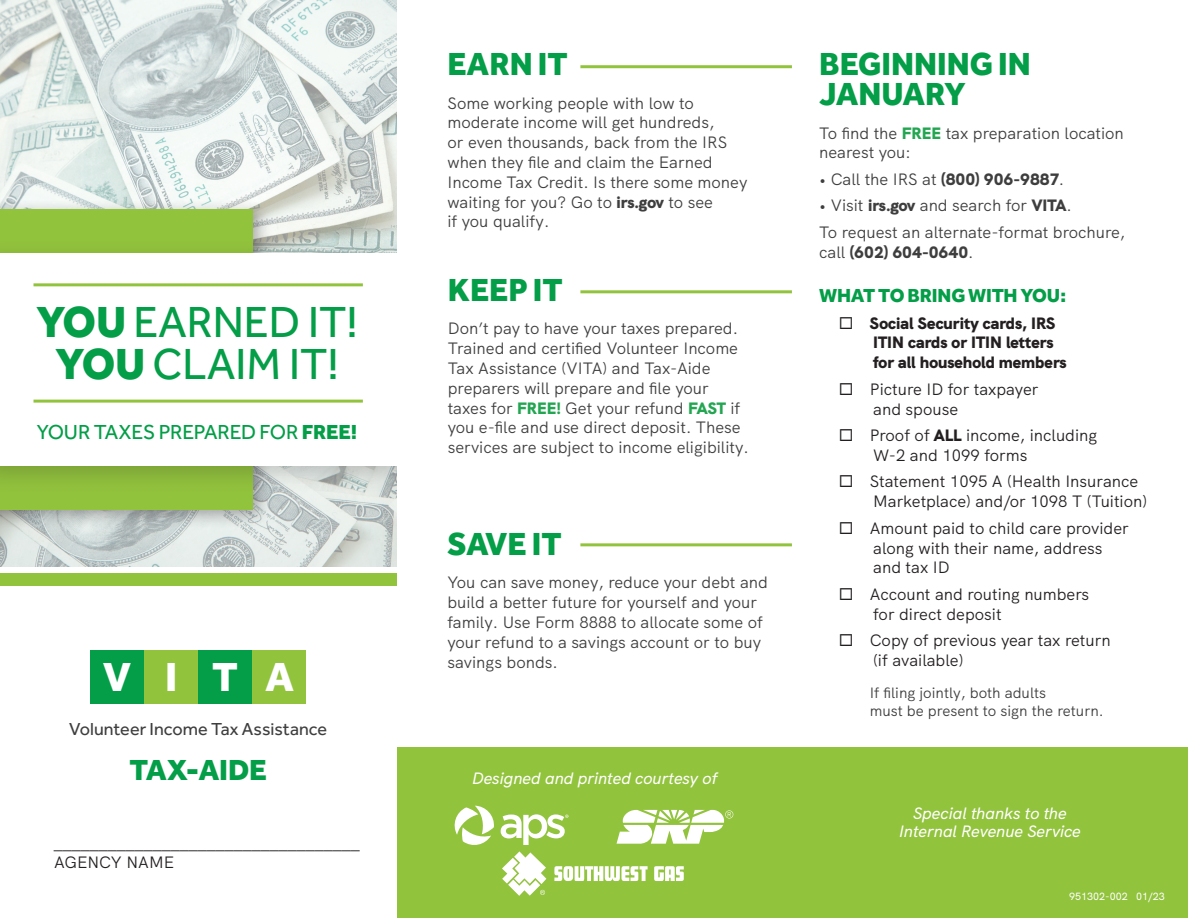
<style>
.page{position:relative;width:1188px;height:918px;background:#fff}
.page>*{position:absolute;margin:0;border:0;box-sizing:border-box;transform-origin:0 0}
.t1{font:45px/42px "Effra";color:#039e47;text-align:center}
.t2{font:800 42px "Effra";color:#fff}
.t3{font:800 33px/30px "Effra";color:#039e47}
.t4{font:800 30px "Effra";letter-spacing:-.01em;color:#039e47}
.t5{font:21px "Effra";letter-spacing:-.01em;color:#039e47}
.t6{font:800 19.5px "Effra";letter-spacing:-.01em;color:#039e47}
.t7{font:18px "Minion Pro";color:#231f20}
.t8{font:18px "Effra";color:#3e3e3f}
.t9{font:16.5px/19.8px "SRP Sans";color:#3e3e3f}
.t10{font:16.5px/19.8px "SRP Sans";color:#231f20}
.t11{font:italic 500 16.5px/18px "SRP Sans";color:#fff;text-align:center}
.t12{font:900 16.5px/19.8px "SRP Sans";color:#231f20}
.t13{font:900 16.5px "SRP Sans";color:#3e3e3f}
.t14{font:15px/18.8px "SRP Sans";color:#3e3e3f}
.t15{font:500 10.5px "SRP Sans";color:#fff}
.s1{font-weight:800}
.s2{font-weight:900}
.s3{font-weight:900;color:#23a552}
.s4{font-weight:400}
</style>
<div class="page">
<img style="left:0;top:0;width:397px;height:567px">
<div style="left:0;top:199px;width:273px;height:331px;background:#231f20;opacity:.38"></div>
<div style="left:0;top:209px;width:253px;height:301px;background:#92c33d"></div>
<div style="left:0;top:574px;width:398px;height:12px;background:#92c33d"></div>
<div style="left:0;top:237px;width:421px;height:258px;background:#231f20;opacity:.23"></div>
<div style="left:0;top:253px;width:399px;height:213px;background:#fff"></div>
<hr style="left:33px;top:400px;width:330px;height:3px;background:#92c33d">
<hr style="left:33px;top:283px;width:330px;height:3px;background:#92c33d">
<div style="left:90px;top:650px;width:54px;height:54px;background:#039e47"></div>
<div style="left:198px;top:650px;width:54px;height:54px;background:#039e47"></div>
<div style="left:144px;top:650px;width:54px;height:54px;background:#92c33d"></div>
<div style="left:252px;top:650px;width:54px;height:54px;background:#92c33d"></div>
<div style="left:398px;top:0;width:790px;height:918px;background:#fff"></div>
<div style="left:398px;top:747px;width:790px;height:171px;background:#92c33d"></div>
<hr style="left:580px;top:543px;width:212px;height:3px;background:#92c33d">
<hr style="left:580px;top:65px;width:212px;height:3px;background:#92c33d">
<hr style="left:580px;top:290px;width:212px;height:3px;background:#92c33d">
<svg style="left:454px;top:806px;width:40px;height:39px"></svg>
<svg style="left:501px;top:814px;width:67px;height:31px"></svg>
<svg style="left:554px;top:866px;width:130px;height:15px"></svg>
<svg style="left:502px;top:851px;width:44px;height:45px"></svg>
<svg style="left:617px;top:810px;width:116px;height:34px"></svg>
<h1 class="t1" style="left:36px;top:301px;width:323px"><span class="s1">YOU</span> EARNED IT!<br><span class="s1">YOU</span> CLAIM IT!</h1>
<p class="t5" style="left:37px;top:419px;width:322px">YOUR TAXES PREPARED FOR <span class="s1">FREE!</span></p>
<h2 class="t2" style="left:103px;top:650px;width:193px">VITA</h2>
<p class="t8" style="left:69px;top:719px;width:260px">Volunteer Income Tax Assistance</p>
<h3 class="t4" style="left:130px;top:751px;width:139px">TAX-AIDE</h3>
<p class="t7" style="left:54px;top:831px;width:307px">__________________________________</p>
<p class="t10" style="left:54px;top:851px;width:122px">AGENCY NAME</p>
<h3 class="t3" style="left:447px;top:48px;width:122px">EARN IT</h3>
<p class="t9" style="left:447px;top:91px;width:301px">Some working people with low to moderate income will get hundreds,<br>or even thousands, back from the IRS when they file and claim the Earned<br>Income Tax Credit. Is there some money waiting for you? Go to <span class="s2">irs.gov</span> to see<br>if you qualify.</p>
<h3 class="t3" style="left:448px;top:274px;width:117px">KEEP IT</h3>
<p class="t9" style="left:448px;top:317px;width:303px">Don’t pay to have your taxes prepared.<br>Trained and certified Volunteer Income Tax Assistance (VITA) and Tax-Aide preparers will prepare and file your taxes for <span class="s3">FREE!</span> Get your refund <span class="s3">FAST</span> if you e-file and use direct deposit. These services are subject to income eligibility.</p>
<h3 class="t3" style="left:447px;top:528px;width:116px">SAVE IT</h3>
<p class="t9" style="left:447px;top:571px;width:322px">You can save money, reduce your debt and build a better future for yourself and your family. Use Form 8888 to allocate some of your refund to a savings account or to buy savings bonds.</p>
<p class="t11" style="left:472px;top:768px;width:247px">Designed and printed courtesy of</p>
<h3 class="t3" style="left:819px;top:48px;width:213px">BEGINNING IN<br>JANUARY</h3>
<p class="t9" style="left:819px;top:121px;width:306px">To find the <span class="s3">FREE</span> tax preparation location nearest you:</p>
<p class="t9" style="left:819px;top:168px;width:247px">• Call the IRS at <span class="s2">(800) 906-9887</span>.</p>
<p class="t9" style="left:819px;top:191px;width:308px;line-height:26.5px">• Visit <span class="s2">irs.gov</span> and search for <span class="s2">VITA</span>.<br>To request an alternate-format brochure,</p>
<p class="t13" style="left:819px;top:239px;width:156px"><span class="s4">call</span> (602) 604-0640<span class="s4">.</span></p>
<p class="t6" style="left:819px;top:283px;width:248px">WHAT TO BRING WITH YOU:</p>
<p class="t12" style="left:873px;top:312px;width:195px;text-indent:-35px">◻ Social Security cards, IRS<br>ITIN cards or ITIN letters for all household members</p>
<p class="t10" style="left:873px;top:378px;width:167px;text-indent:-35px">◻ Picture ID for taxpayer and spouse</p>
<p class="t10" style="left:873px;top:424px;width:226px;text-indent:-35px">◻ Proof of <span class="s2">ALL</span> income, including<br>W-2 and 1099 forms</p>
<p class="t10" style="left:873px;top:470px;width:276px;text-indent:-35px">◻ Statement 1095 A (Health Insurance<br>Marketplace) and/or 1098 T (Tuition)</p>
<p class="t10" style="left:873px;top:517px;width:257px;text-indent:-35px">◻ Amount paid to child care provider along with their name, address and tax ID</p>
<p class="t10" style="left:873px;top:583px;width:218px;text-indent:-35px">◻ Account and routing numbers for direct deposit</p>
<p class="t10" style="left:873px;top:629px;width:239px;text-indent:-35px">◻ Copy of previous year tax return (if available)</p>
<p class="t14" style="left:870px;top:682px;width:235px">If filing jointly, both adults<br>must be present to sign the return.</p>
<p class="t11" style="left:899px;top:803px;width:183px">Special thanks to the<br>Internal Revenue Service</p>
<p class="t15" style="left:1069px;top:888px;width:97px">951302-002 01/23</p>
</div>
